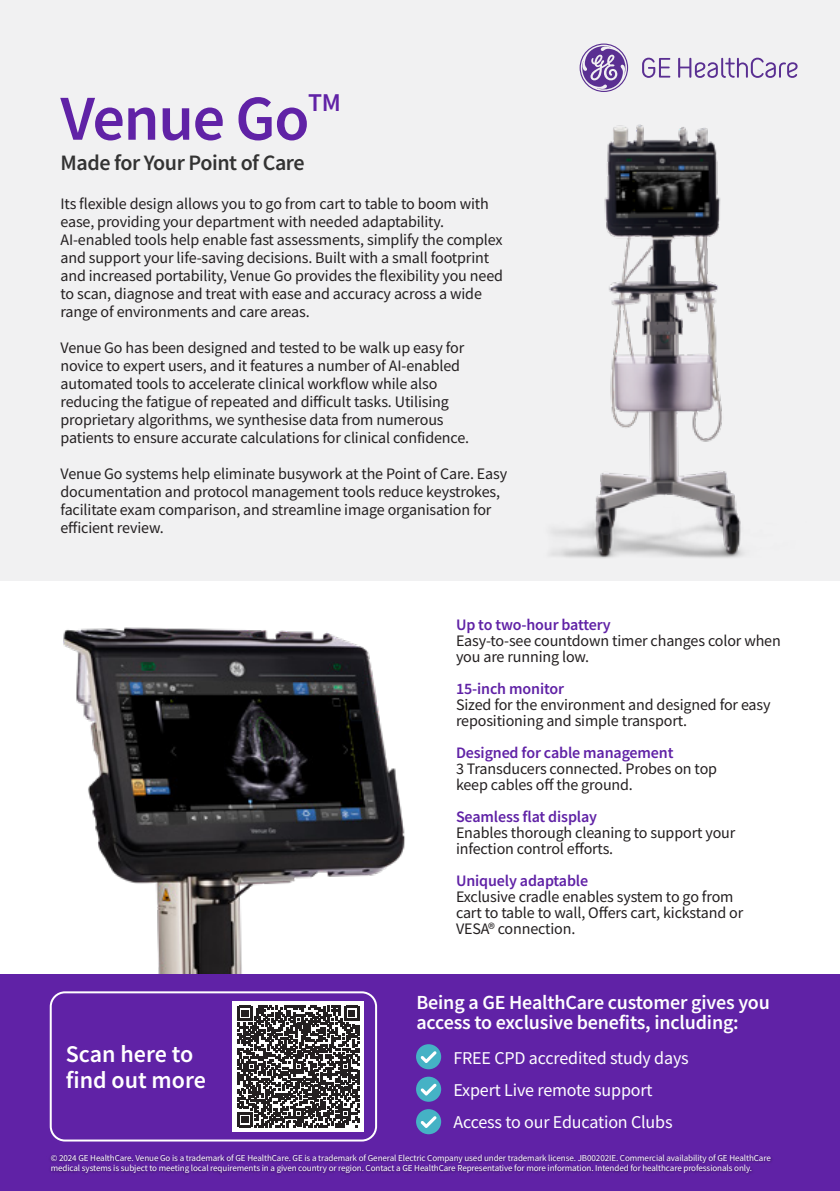
<style>
.page{position:relative;width:840px;height:1191px;background:#fff}
.page>*{position:absolute;margin:0;border:0;box-sizing:border-box;transform-origin:0 0}
.t1{font:600 64px "Source Sans Pro";letter-spacing:-.02em;color:#6022a6}
.t2{font:600 25.6px "Source Sans Pro";color:#6022a6}
.t3{font:600 24px/26px "Source Sans Pro";color:#fff}
.t4{font:600 22px "Source Sans Pro";letter-spacing:-.02em;color:#333}
.t5{font:600 20px/20px "Source Sans Pro";letter-spacing:-.01em;color:#fff}
.t6{font:18px/32px "Source Sans Pro";letter-spacing:-.01em;color:#fff}
.t7{font:16px/18px "Source Sans Pro";letter-spacing:-.01em;color:#231f20}
.t8{font:600 16px "Source Sans Pro";letter-spacing:-.01em;color:#6022a6}
.t9{font:9px/10px "Source Sans Pro";letter-spacing:-.01em;color:#fff}
</style>
<div class="page">
<img style="left:63px;top:627px;width:342px;height:347px">
<div style="left:0;top:0;width:839px;height:580px;background:#f1f1f2"></div>
<svg style="left:579px;top:44px;width:218px;height:48px"></svg>
<img style="left:551px;top:124px;width:193px;height:434px">
<div style="left:0;top:974px;width:839px;height:217px;background:#6022a6"></div>
<div style="left:50px;top:991px;width:327px;height:150px;border:2px solid #fff;border-radius:14px"></div>
<img style="left:50px;top:1154px;width:722px;height:21px">
<div style="left:233px;top:1001px;width:131px;height:131px;background:#fff"></div>
<svg style="left:232px;top:1005px;width:127px;height:122px"></svg>
<div style="left:416px;top:1044px;width:25px;height:25px;background:#45b2c5;border-radius:50%"></div>
<svg style="left:420px;top:1051px;width:16px;height:12px"></svg>
<div style="left:416px;top:1109px;width:25px;height:25px;background:#45b2c5;border-radius:50%"></div>
<svg style="left:420px;top:1116px;width:16px;height:12px"></svg>
<div style="left:416px;top:1076px;width:25px;height:25px;background:#45b2c5;border-radius:50%"></div>
<svg style="left:420px;top:1083px;width:16px;height:12px"></svg>
<h1 class="t1" style="left:60px;top:76px;width:250px">Venue Go</h1>
<h2 class="t2" style="left:308px;top:86px;width:34px">TM</h2>
<h3 class="t4" style="left:60px;top:148px;width:245px">Made for Your Point of Care</h3>
<p class="t7" style="left:60px;top:195px;width:444px">Its flexible design allows you to go from cart to table to boom with ease, providing your department with needed adaptability.<br>AI-enabled tools help enable fast assessments, simplify the complex and support your life-saving decisions. Built with a small footprint and increased portability, Venue Go provides the flexibility you need to scan, diagnose and treat with ease and accuracy across a wide range of environments and care areas.</p>
<p class="t7" style="left:60px;top:339px;width:410px">Venue Go has been designed and tested to be walk up easy for novice to expert users, and it features a number of AI-enabled automated tools to accelerate clinical workflow while also reducing the fatigue of repeated and difficult tasks. Utilising proprietary algorithms, we synthesise data from numerous patients to ensure accurate calculations for clinical confidence.</p>
<p class="t7" style="left:60px;top:465px;width:448px">Venue Go systems help eliminate busywork at the Point of Care. Easy documentation and protocol management tools reduce keystrokes, facilitate exam comparison, and streamline image organisation for efficient review.</p>
<h3 class="t3" style="left:66px;top:1040px;width:141px">Scan here to find out more</h3>
<p class="t8" style="left:456px;top:614px;width:156px">Up to two-hour battery</p>
<p class="t7" style="left:456px;top:632px;width:326px;line-height:16px">Easy-to-see countdown timer changes color when you are running low.</p>
<p class="t8" style="left:456px;top:678px;width:109px">15-inch monitor</p>
<p class="t7" style="left:456px;top:696px;width:316px;line-height:16px">Sized for the environment and designed for easy repositioning and simple transport.</p>
<p class="t8" style="left:456px;top:742px;width:219px">Designed for cable management</p>
<p class="t7" style="left:456px;top:760px;width:262px;line-height:16px">3 Transducers connected. Probes on top keep cables off the ground.</p>
<p class="t8" style="left:456px;top:806px;width:142px">Seamless flat display</p>
<p class="t7" style="left:456px;top:824px;width:281px;line-height:16px">Enables thorough cleaning to support your infection control efforts.</p>
<p class="t8" style="left:456px;top:870px;width:134px">Uniquely adaptable</p>
<p class="t7" style="left:456px;top:888px;width:288px;line-height:16px">Exclusive cradle enables system to go from cart to table to wall, Offers cart, kickstand or<br>VESA® connection.</p>
<p class="t5" style="left:416px;top:992px;width:355px">Being a GE HealthCare customer gives you access to exclusive benefits, including:</p>
<p class="t6" style="left:453px;top:1041px;width:237px">FREE CPD accredited study days<br>Expert Live remote support<br>Access to our Education Clubs</p>
<p class="t9" style="left:51px;top:1153px;width:721px">© 2024 GE HealthCare. Venue Go is a trademark of GE HealthCare. GE is a trademark of General Electric Company used under trademark license. JB00202IE. Commercial availability of GE HealthCare medical systems is subject to meeting local requirements in a given country or region. Contact a GE HealthCare Representative for more information. Intended for healthcare professionals only.</p>
</div>
